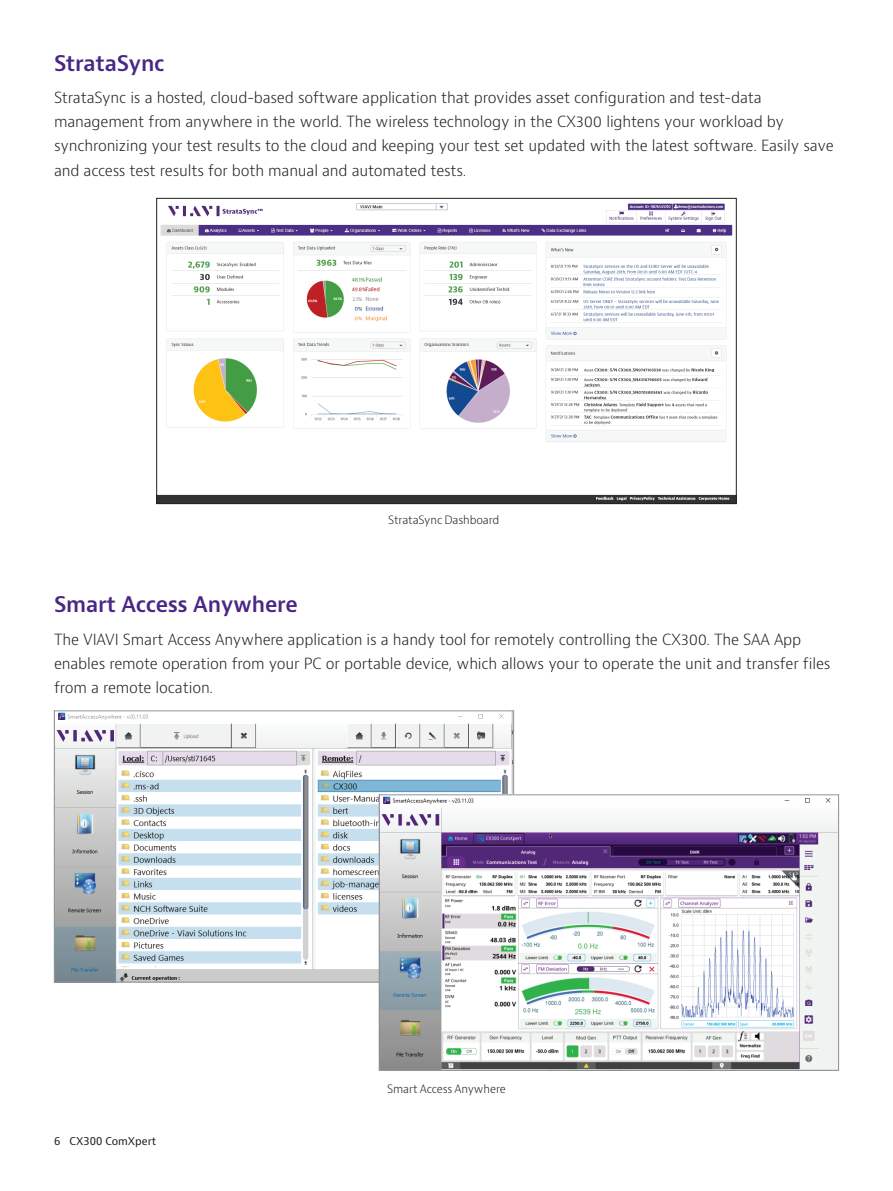
<style>
.page{position:relative;width:893px;height:1191px;background:#fff}
.page>*{position:absolute;margin:0;border:0;box-sizing:border-box;transform-origin:0 0}
.Header_14_17{font:600 21px "Bernino Sans";letter-spacing:-.01em;color:#4a2785}
.Paragraph_10_16{font:300 15px/24px "Bernino Sans";letter-spacing:-.01em;color:#231f20}
.t1{font:300 11.25px "Bernino Sans";letter-spacing:-.01em;color:#231f20}
.t2{font:10.5px "Bernino Sans";color:#231f20}
</style>
<div class="page">
<img style="left:56px;top:712px;width:456px;height:268px">
<img style="left:158px;top:203px;width:576px;height:299px">
<img style="left:381px;top:796px;width:456px;height:272px">
<div style="left:379px;top:794px;width:460px;height:276px;border:1px solid #939598"></div>
<p class="Header_14_17" style="left:54px;top:50px;width:112px">StrataSync</p>
<p class="Paragraph_10_16" style="left:54px;top:86px;width:781px">StrataSync is a hosted, cloud-based software application that provides asset configuration and test-data management from anywhere in the world. The wireless technology in the CX300 lightens your workload by synchronizing your test results to the cloud and keeping your test set updated with the latest software. Easily save and access test results for both manual and automated tests.</p>
<p class="t1" style="left:388px;top:512px;width:113px">StrataSync Dashboard</p>
<p class="Header_14_17" style="left:54px;top:591px;width:245px">Smart Access Anywhere</p>
<p class="Paragraph_10_16" style="left:54px;top:628px;width:778px">The VIAVI Smart Access Anywhere application is a handy tool for remotely controlling the CX300. The SAA App enables remote operation from your PC or portable device, which allows your to operate the unit and transfer files from a remote location.</p>
<p class="t2" style="left:54px;top:1134px;width:104px">6 CX300 ComXpert</p>
<p class="t1" style="left:387px;top:1081px;width:120px">Smart Access Anywhere</p>
</div>
